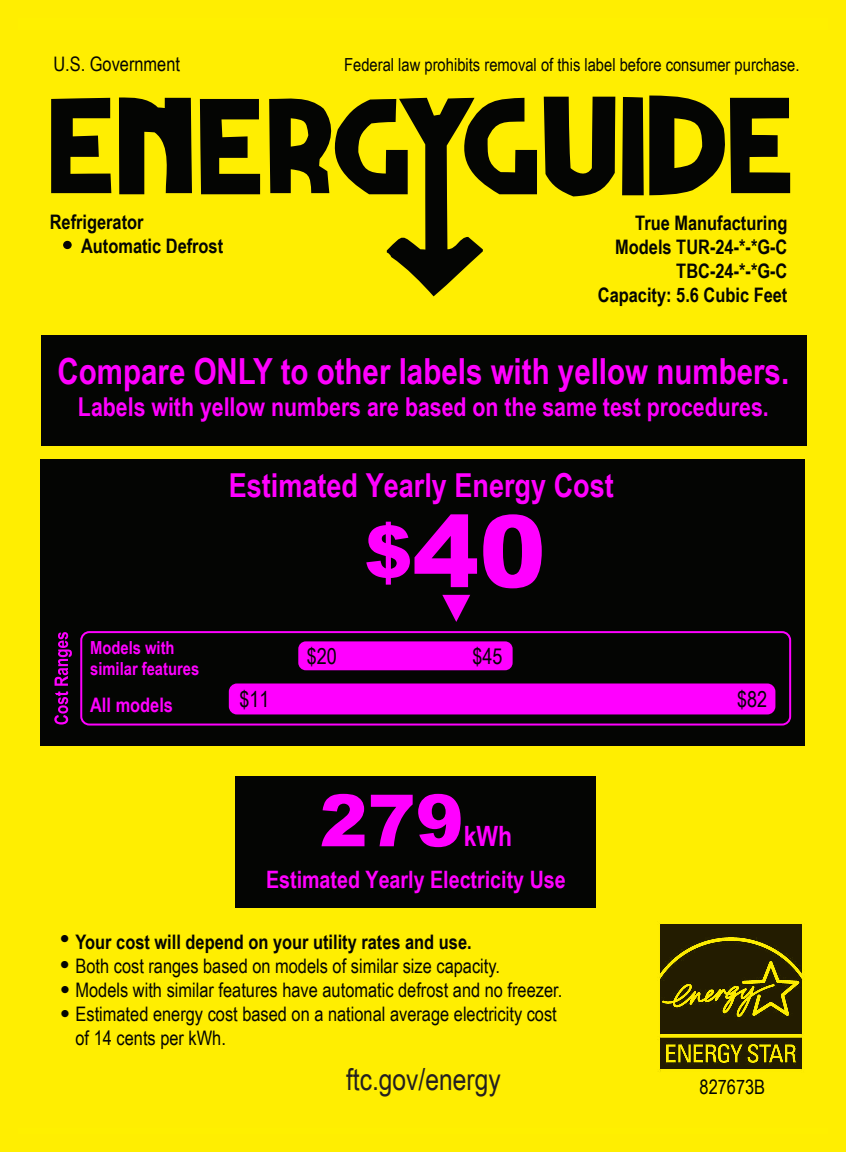
<style>
.page{position:relative;width:846px;height:1152px;background:#ffee01}
.page>*{position:absolute;margin:0;border:0;box-sizing:border-box;transform-origin:0 0}
.t1{font:900 100px "Arial";color:#f0f}
.t2{font:900 72px "Arial";color:#f0f}
.t3{font:700 36px "Arial Narrow";color:#f0f}
.t4{font:700 33px "Arial Narrow";color:#f0f}
.t5{font:30px "Arial Narrow";color:#231f20}
.t6{font:700 28px "Arial Narrow";color:#f0f}
.t7{font:700 26px "Arial Narrow";color:#f0f}
.t8{font:700 24px "Arial Narrow";color:#f0f}
.t9{font:22px "Arial Narrow";color:#040503}
.t10{font:20px/24px "Arial Narrow";color:#040503}
.t11{font:700 20px/24px "Arial Narrow";color:#040503}
.t12{font:700 20px "Arial Narrow";color:#f0f}
.t13{font:18px "Arial Narrow";color:#040503}
.t14{font:700 18px/21.6px "Arial Narrow";color:#f0f}
.t15{font:10px "Zapf Dingbats ITC";color:#040503}
.s1{font-size:72px}
</style>
<div class="page">
<div style="left:235px;top:776px;width:360px;height:132px;background:#040503"></div>
<div style="left:40px;top:459px;width:764px;height:287px;background:#040503"></div>
<svg style="left:54px;top:632px;width:18px;height:93px"></svg>
<div style="left:41px;top:336px;width:765px;height:110px;background:#040503"></div>
<div style="left:63px;top:241px;width:9px;height:8px;background:#040503;border-radius:50%"></div>
<svg style="left:544px;top:97px;width:71px;height:99px"></svg>
<svg style="left:119px;top:97px;width:73px;height:97px"></svg>
<svg style="left:200px;top:99px;width:60px;height:95px"></svg>
<svg style="left:51px;top:98px;width:60px;height:95px"></svg>
<svg style="left:269px;top:97px;width:268px;height:199px"></svg>
<svg style="left:622px;top:96px;width:168px;height:99px"></svg>
<div style="left:80px;top:631px;width:711px;height:95px;border:2px solid #f0f;border-radius:8px"></div>
<div style="left:298px;top:641px;width:215px;height:29px;background:#f0f;border-radius:8px"></div>
<svg style="left:442px;top:595px;width:28px;height:27px"></svg>
<img style="left:659px;top:924px;width:143px;height:148px">
<div style="left:229px;top:684px;width:546px;height:30px;background:#f0f;border-radius:8px"></div>
<p class="t10" style="left:53px;top:54px;width:128px">U.S. Government</p>
<p class="t13" style="left:344px;top:58px;width:457px">Federal law prohibits removal of this label before consumer purchase.</p>
<p class="t11" style="left:81px;top:212px;width:144px;text-indent:-31px">Refrigerator<br>Automatic Defrost</p>
<p class="t11" style="left:598px;top:213px;width:191px;text-align:right">True Manufacturing<br>Models TUR-24-*-*G-C<br>TBC-24-*-*G-C<br>Capacity: 5.6 Cubic Feet</p>
<h3 class="t3" style="left:58px;top:358px;width:733px">Compare ONLY to other labels with yellow numbers.</h3>
<h3 class="t7" style="left:78px;top:397px;width:692px">Labels with yellow numbers are based on the same test procedures.</h3>
<h3 class="t4" style="left:229px;top:473px;width:387px">Estimated Yearly Energy Cost</h3>
<p class="t14" style="left:90px;top:638px;width:111px">Models with similar features</p>
<p class="t12" style="left:90px;top:698px;width:84px">All models</p>
<h1 class="t1" style="left:364px;top:510px;width:183px"><span class="s1">$</span>40</h1>
<p class="t9" style="left:307px;top:647px;width:32px">$20</p>
<p class="t9" style="left:472px;top:647px;width:32px">$45</p>
<p class="t9" style="left:239px;top:689px;width:32px">$11</p>
<p class="t9" style="left:737px;top:690px;width:32px">$82</p>
<h2 class="t2" style="left:320px;top:791px;width:146px">279</h2>
<h3 class="t6" style="left:464px;top:826px;width:50px">kWh</h3>
<p class="t8" style="left:266px;top:871px;width:301px">Estimated Yearly Electricity Use</p>
<p class="t11" style="left:76px;top:931px;width:398px">Your cost will depend on your utility rates and use.</p>
<p class="t10" style="left:76px;top:955px;width:488px">Both cost ranges based on models of similar size capacity.<br>Models with similar features have automatic defrost and no freezer.<br>Estimated energy cost based on a national average electricity cost of 14 cents per kWh.</p>
<p class="t15" style="left:61px;top:934px;width:9px">●</p>
<p class="t15" style="left:61px;top:960px;width:9px">●</p>
<p class="t15" style="left:61px;top:985px;width:9px">●</p>
<p class="t15" style="left:61px;top:1009px;width:9px">●</p>
<h3 class="t5" style="left:346px;top:1069px;width:156px">ftc.gov/energy</h3>
<p class="t10" style="left:700px;top:1076px;width:67px">827673B</p>
</div>
